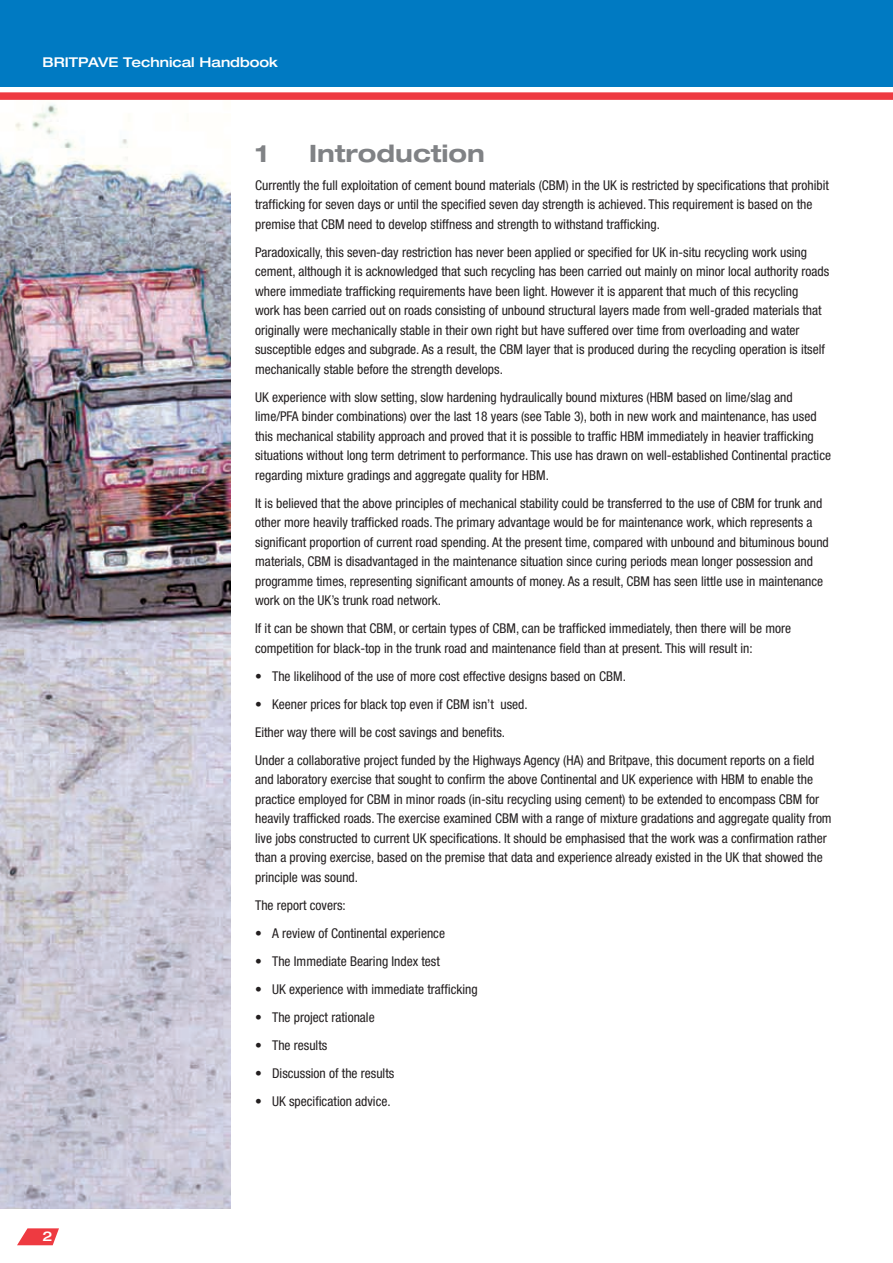
<style>
.page{position:relative;width:893px;height:1263px;background:#fff}
.page>*{position:absolute;margin:0;border:0;box-sizing:border-box;transform-origin:0 0}
.t1{font:700 expanded 24px "Helvetica Neue";color:#808285}
.t2{font:condensed 13.5px/19.5px "Helvetica Neue";color:#231f20}
.t3{font:500 expanded 13.5px "Helvetica Neue";color:#fff}
</style>
<div class="page">
<div style="left:0;top:0;width:893px;height:87px;background:#007ac2"></div>
<img style="left:0;top:104px;width:230px;height:1105px">
<div style="left:0;top:92px;width:893px;height:8px;background:#ee3a41"></div>
<svg style="left:17px;top:1228px;width:42px;height:17px"></svg>
<p class="t3" style="left:43px;top:53px;width:237px">BRITPAVE Technical Handbook</p>
<h1 class="t1" style="left:255px;top:138px;width:15px">1</h1>
<h1 class="t1" style="left:309px;top:138px;width:177px">Introduction</h1>
<p class="t2" style="left:255px;top:175px;width:575px">Currently the full exploitation of cement bound materials (CBM) in the UK is restricted by specifications that prohibit trafficking for seven days or until the specified seven day strength is achieved. This requirement is based on the premise that CBM need to develop stiffness and strength to withstand trafficking.</p>
<p class="t2" style="left:255px;top:242px;width:576px">Paradoxically, this seven-day restriction has never been applied or specified for UK in-situ recycling work using cement, although it is acknowledged that such recycling has been carried out mainly on minor local authority roads where immediate trafficking requirements have been light. However it is apparent that much of this recycling<br>work has been carried out on roads consisting of unbound structural layers made from well-graded materials that originally were mechanically stable in their own right but have suffered over time from overloading and water susceptible edges and subgrade. As a result, the CBM layer that is produced during the recycling operation is itself mechanically stable before the strength develops.</p>
<p class="t2" style="left:255px;top:387px;width:577px">UK experience with slow setting, slow hardening hydraulically bound mixtures (HBM based on lime/slag and lime/PFA binder combinations) over the last 18 years (see Table 3), both in new work and maintenance, has used this mechanical stability approach and proved that it is possible to traffic HBM immediately in heavier trafficking situations without long term detriment to performance. This use has drawn on well-established Continental practice regarding mixture gradings and aggregate quality for HBM.</p>
<p class="t2" style="left:255px;top:493px;width:575px">It is believed that the above principles of mechanical stability could be transferred to the use of CBM for trunk and other more heavily trafficked roads. The primary advantage would be for maintenance work, which represents a significant proportion of current road spending. At the present time, compared with unbound and bituminous bound materials, CBM is disadvantaged in the maintenance situation since curing periods mean longer possession and programme times, representing significant amounts of money. As a result, CBM has seen little use in maintenance work on the UK’s trunk road network.</p>
<p class="t2" style="left:255px;top:619px;width:538px">If it can be shown that CBM, or certain types of CBM, can be trafficked immediately, then there will be more competition for black-top in the trunk road and maintenance field than at present. This will result in:</p>
<p class="t2" style="left:255px;top:666px;width:372px">• The likelihood of the use of more cost effective designs based on CBM.</p>
<p class="t2" style="left:255px;top:690px;width:561px;line-height:28px">• Keener prices for black top even if CBM isn’t used.<br>Either way there will be cost savings and benefits.<br>Under a collaborative project funded by the Highways Agency (HA) and Britpave, this document reports on a field</p>
<p class="t2" style="left:255px;top:770px;width:578px">and laboratory exercise that sought to confirm the above Continental and UK experience with HBM to enable the practice employed for CBM in minor roads (in-situ recycling using cement) to be extended to encompass CBM for heavily trafficked roads. The exercise examined CBM with a range of mixture gradations and aggregate quality from live jobs constructed to current UK specifications. It should be emphasised that the work was a confirmation rather than a proving exercise, based on the premise that data and experience already existed in the UK that showed the principle was sound.</p>
<p class="t2" style="left:255px;top:895px;width:92px">The report covers:</p>
<p class="t2" style="left:255px;top:923px;width:191px">• A review of Continental experience</p>
<p class="t2" style="left:255px;top:951px;width:186px">• The Immediate Bearing Index test</p>
<p class="t2" style="left:255px;top:979px;width:224px">• UK experience with immediate trafficking</p>
<p class="t2" style="left:255px;top:1007px;width:121px">• The project rationale</p>
<p class="t2" style="left:255px;top:1035px;width:74px">• The results</p>
<p class="t2" style="left:255px;top:1063px;width:141px">• Discussion of the results</p>
<p class="t2" style="left:255px;top:1091px;width:137px">• UK specification advice.</p>
</div>
